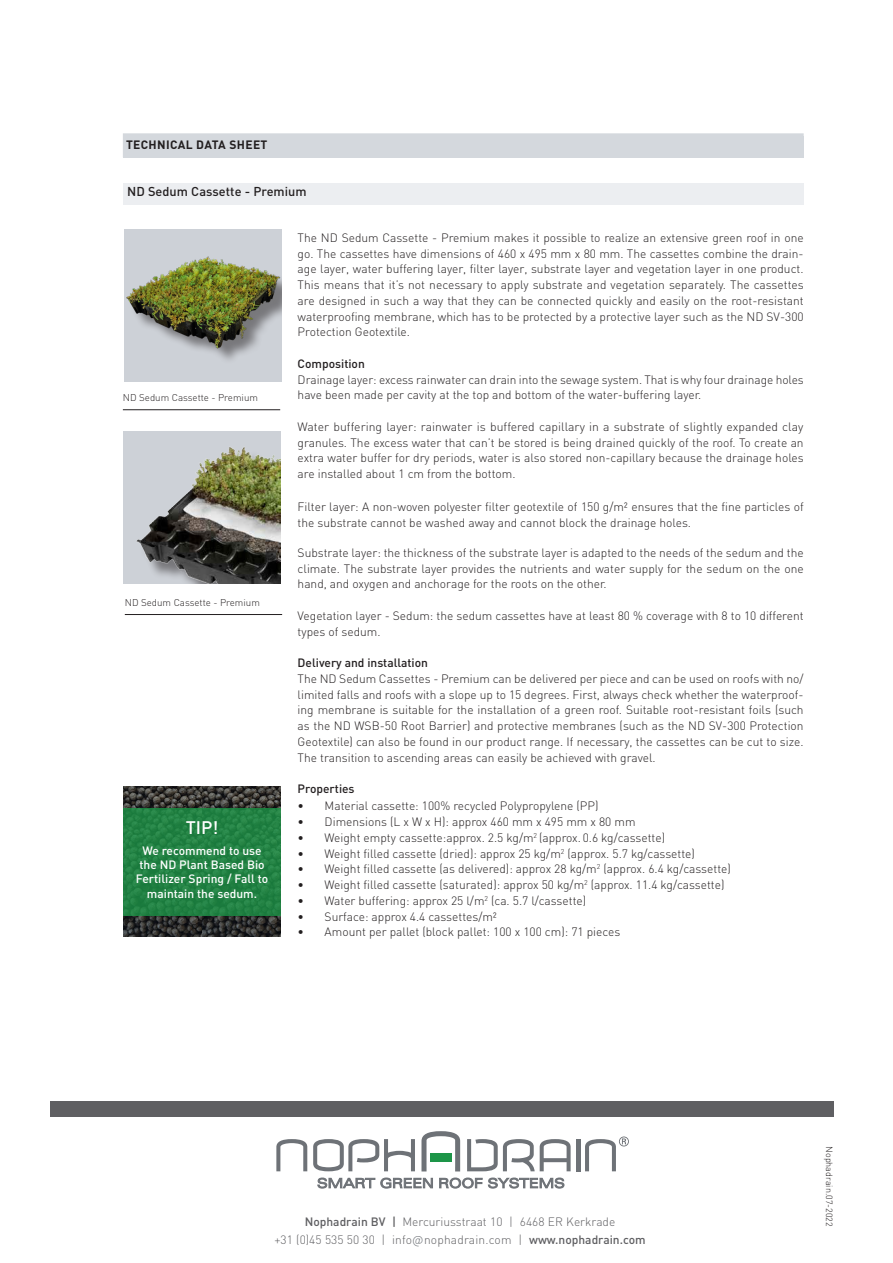
<style>
.page{position:relative;width:893px;height:1263px;background:#fff}
.page>*{position:absolute;margin:0;border:0;box-sizing:border-box;transform-origin:0 0}
.t1{font:500 18px "DIN";color:#fff}
.TECHNISCHE__Sub-Kopr{font:500 12.75px "DIN";letter-spacing:.005em;color:#231f20}
.TECHNISCHE_lopende_t{font:300 12px/15.8px "DIN";color:#231f20;text-align:justify}
.t2{font:300 12px "DIN";color:#5f5f62}
.t3{font:500 12px/14.4px "DIN";color:#fff;text-align:center}
.TECHNISCHE_lopende_t-2{font:500 12px "DIN";color:#231f20}
.Index__hoofdstuk_kop{font:700 12px "DIN";letter-spacing:.03em;color:#231f20}
.TECHNISCHE__foto_ben{font:300 9.75px "DIN";color:#231f20}
.t4{font:300 9px "DIN";color:#231f20}
.s1{font-weight:500}
.s2{font-family:"DIN Pro";color:#6e7277}
</style>
<div class="page">
<hr style="left:123px;top:409px;width:157px;height:1px;background:#231f20">
<div style="left:124px;top:432px;width:157px;height:152px;background:#cdd1d7"></div>
<img style="left:136px;top:447px;width:145px;height:136px">
<hr style="left:125px;top:614px;width:157px;height:1px;background:#231f20">
<img style="left:123px;top:787px;width:79px;height:149px">
<img style="left:202px;top:787px;width:79px;height:149px">
<div style="left:123px;top:808px;width:158px;height:107px;background:#228143"></div>
<div style="left:50px;top:1101px;width:784px;height:15px;background:#5f5f62"></div>
<svg style="left:276px;top:1139px;width:31px;height:32px"></svg>
<svg style="left:313px;top:1139px;width:102px;height:32px"></svg>
<svg style="left:467px;top:1139px;width:104px;height:32px"></svg>
<div style="left:576px;top:1139px;width:5px;height:32px;background:#6e7277"></div>
<svg style="left:421px;top:1131px;width:39px;height:40px"></svg>
<svg style="left:585px;top:1136px;width:44px;height:35px"></svg>
<div style="left:430px;top:1153px;width:22px;height:9px;background:#1d9548"></div>
<svg style="left:318px;top:1178px;width:57px;height:10px"></svg>
<svg style="left:381px;top:1178px;width:52px;height:10px"></svg>
<svg style="left:439px;top:1178px;width:43px;height:10px"></svg>
<svg style="left:488px;top:1178px;width:76px;height:10px"></svg>
<div style="left:123px;top:133px;width:681px;height:24px;background:#d4d8dd"></div>
<div style="left:123px;top:183px;width:680px;height:21px;background:#eceef1"></div>
<div style="left:124px;top:230px;width:157px;height:152px;background:#cdd1d7"></div>
<div style="left:130px;top:260px;width:151px;height:105px;background:#231f20;opacity:.5"></div>
<img style="left:126px;top:256px;width:155px;height:92px">
<p class="Index__hoofdstuk_kop" style="left:126px;top:137px;width:143px">TECHNICAL DATA SHEET</p>
<p class="TECHNISCHE__Sub-Kopr" style="left:127px;top:183px;width:181px">ND Sedum Cassette - Premium</p>
<p class="TECHNISCHE__foto_ben" style="left:123px;top:391px;width:137px">ND Sedum Cassette - Premium</p>
<p class="TECHNISCHE__foto_ben" style="left:125px;top:596px;width:137px">ND Sedum Cassette - Premium</p>
<p class="t1" style="left:186px;top:816px;width:34px">TIP!</p>
<p class="t3" style="left:136px;top:843px;width:134px">We recommend to use the ND Plant Based Bio<br>Fertilizer Spring / Fall to maintain the sedum.</p>
<p class="TECHNISCHE_lopende_t" style="left:298px;top:230px;width:508px">The ND Sedum Cassette - Premium makes it possible to realize an extensive green roof in one go. The cassettes have dimensions of 460 x 495 mm x 80 mm. The cassettes combine the drain&shy;age layer, water buffering layer, filter layer, substrate layer and vegetation layer in one product.<br>This means that it’s not necessary to apply substrate and vegetation separately. The cassettes are designed in such a way that they can be connected quickly and easily on the root-resistant waterproofing membrane, which has to be protected by a protective layer such as the ND SV-300<br>Protection Geotextile.</p>
<p class="TECHNISCHE_lopende_t-2" style="left:298px;top:356px;width:69px">Composition</p>
<p class="TECHNISCHE_lopende_t" style="left:298px;top:371px;width:508px">Drainage layer: excess rainwater can drain into the sewage system. That is why four drainage holes have been made per cavity at the top and bottom of the water-buffering layer.</p>
<p class="TECHNISCHE_lopende_t" style="left:298px;top:419px;width:507px">Water buffering layer: rainwater is buffered capillary in a substrate of slightly expanded clay granules. The excess water that can’t be stored is being drained quickly of the roof. To create an extra water buffer for dry periods, water is also stored non-capillary because the drainage holes are installed about 1 cm from the bottom.</p>
<p class="TECHNISCHE_lopende_t" style="left:298px;top:499px;width:507px">Filter layer: A non-woven polyester filter geotextile of 150 g/m² ensures that the fine particles of the substrate cannot be washed away and cannot block the drainage holes.</p>
<p class="TECHNISCHE_lopende_t" style="left:298px;top:545px;width:507px">Substrate layer: the thickness of the substrate layer is adapted to the needs of the sedum and the climate. The substrate layer provides the nutrients and water supply for the sedum on the one hand, and oxygen and anchorage for the roots on the other.</p>
<p class="TECHNISCHE_lopende_t" style="left:298px;top:608px;width:507px">Vegetation layer - Sedum: the sedum cassettes have at least 80 % coverage with 8 to 10 different types of sedum.</p>
<p class="TECHNISCHE_lopende_t-2" style="left:298px;top:655px;width:132px">Delivery and installation</p>
<p class="TECHNISCHE_lopende_t" style="left:298px;top:671px;width:507px">The ND Sedum Cassettes - Premium can be delivered per piece and can be used on roofs with no/ limited falls and roofs with a slope up to 15 degrees. First, always check whether the waterproof&shy;ing membrane is suitable for the installation of a green roof. Suitable root-resistant foils (such as the ND WSB-50 Root Barrier) and protective membranes (such as the ND SV-300 Protection Geotextile) can also be found in our product range. If necessary, the cassettes can be cut to size.<br>The transition to ascending areas can easily be achieved with gravel.</p>
<p class="TECHNISCHE_lopende_t-2" style="left:298px;top:781px;width:58px">Properties</p>
<p class="TECHNISCHE_lopende_t" style="left:298px;top:798px;width:302px">• Material cassette: 100% recycled Polypropylene (PP)</p>
<p class="TECHNISCHE_lopende_t" style="left:298px;top:814px;width:339px">• Dimensions (L x W x H): approx 460 mm x 495 mm x 80 mm</p>
<p class="TECHNISCHE_lopende_t" style="left:298px;top:830px;width:369px">• Weight empty cassette:approx. 2.5 kg/m<sup>2</sup> (approx. 0.6 kg/cassette)</p>
<p class="TECHNISCHE_lopende_t" style="left:298px;top:845px;width:399px">• Weight filled cassette (dried): approx 25 kg/m<sup>2</sup> (approx. 5.7 kg/cassette)</p>
<p class="TECHNISCHE_lopende_t" style="left:298px;top:861px;width:435px">• Weight filled cassette (as delivered): approx 28 kg/m<sup>2</sup> (approx. 6.4 kg/cassette)</p>
<p class="TECHNISCHE_lopende_t" style="left:298px;top:877px;width:428px">• Weight filled cassette (saturated): approx 50 kg/m<sup>2</sup> (approx. 11.4 kg/cassette)</p>
<p class="TECHNISCHE_lopende_t" style="left:298px;top:893px;width:290px">• Water buffering: approx 25 l/m<sup>2</sup> (ca. 5.7 l/cassette)</p>
<p class="TECHNISCHE_lopende_t" style="left:298px;top:908px;width:201px">• Surface: approx 4.4 cassettes/m²</p>
<p class="TECHNISCHE_lopende_t" style="left:298px;top:924px;width:324px">• Amount per pallet (block pallet: 100 x 100 cm): 71 pieces</p>
<p class="t2" style="left:305px;top:1214px;width:312px"><span class="s1">Nophadrain BV |</span> Mercuriusstraat 10 | 6468 ER Kerkrade</p>
<p class="t2" style="left:274px;top:1232px;width:373px">+31 (0)45 535 50 30 | info<span class="s2">@</span>nophadrain.com | <span class="s1">www.nophadrain.com</span></p>
<p class="t4" style="left:835px;top:1146px;width:82px;rotate:90deg">Nophadrain.07-2022</p>
</div>
